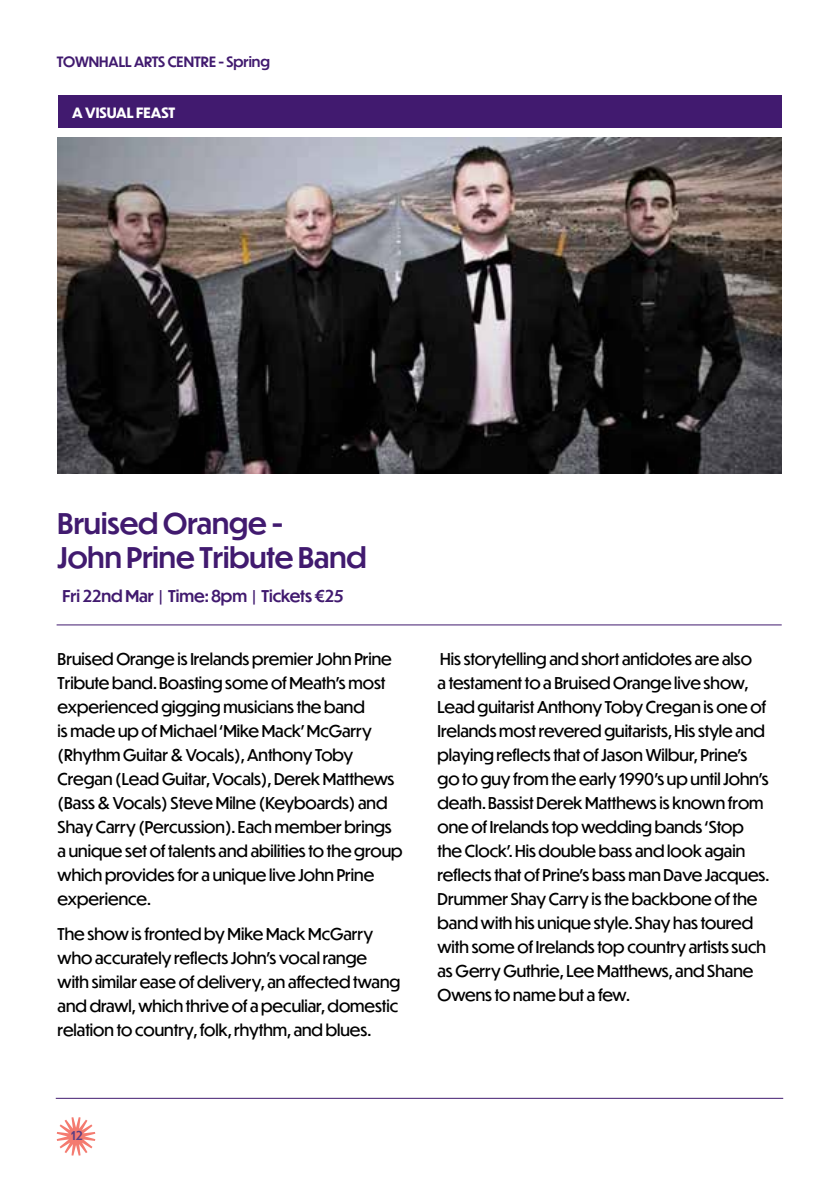
<style>
.page{position:relative;width:840px;height:1191px;background:#fff}
.page>*{position:absolute;margin:0;border:0;box-sizing:border-box;transform-origin:0 0}
.t1{font:500 28px/34px "Dunbar Tall";color:#411a6f}
.t2{font:16px/24px "Dunbar Tall";color:#000}
.t3{font:500 16px "Dunbar Tall";color:#411a6f}
.t4{font:500 14px "Dunbar Tall";color:#411a6f}
.t5{font:700 14px "Dunbar Tall";color:#fff}
.t6{font:500 12px "Dunbar Tall";color:#5a3e82}
</style>
<div class="page">
<hr style="left:56px;top:1098px;width:726px;height:1px;background:#411a6f">
<svg style="left:57px;top:1117px;width:38px;height:38px"></svg>
<img style="left:58px;top:137px;width:723px;height:336px">
<hr style="left:57px;top:624px;width:724px;height:1px;background:#411a6f">
<div style="left:58px;top:95px;width:723px;height:33px;background:#411a6f"></div>
<p class="t4" style="left:57px;top:52px;width:215px">TOWNHALL ARTS CENTRE - Spring</p>
<p class="t5" style="left:72px;top:102px;width:105px">A VISUAL FEAST</p>
<h1 class="t1" style="left:58px;top:506px;width:310px">Bruised Orange -<br>John Prine Tribute Band</h1>
<p class="t3" style="left:62px;top:584px;width:283px">Fri 22nd Mar | Time: 8pm | Tickets €25</p>
<p class="t2" style="left:58px;top:646px;width:346px">Bruised Orange is Irelands premier John Prine Tribute band. Boasting some of Meath’s most experienced gigging musicians the band<br>is made up of Michael ‘Mike Mack’ McGarry (Rhythm Guitar &amp; Vocals), Anthony Toby Cregan (Lead Guitar, Vocals), Derek Matthews (Bass &amp; Vocals) Steve Milne (Keyboards) and Shay Carry (Percussion). Each member brings a unique set of talents and abilities to the group which provides for a unique live John Prine experience.</p>
<p class="t2" style="left:58px;top:921px;width:344px">The show is fronted by Mike Mack McGarry who accurately reflects John’s vocal range with similar ease of delivery, an affected twang and drawl, which thrive of a peculiar, domestic relation to country, folk, rhythm, and blues.</p>
<p class="t2" style="left:437px;top:646px;width:333px">His storytelling and short antidotes are also<br>a testament to a Bruised Orange live show, Lead guitarist Anthony Toby Cregan is one of Irelands most revered guitarists, His style and playing reflects that of Jason Wilbur, Prine’s go to guy from the early 1990’s up until John’s death. Bassist Derek Matthews is known from one of Irelands top wedding bands ‘Stop the Clock’. His double bass and look again reflects that of Prine’s bass man Dave Jacques.<br>Drummer Shay Carry is the backbone of the band with his unique style. Shay has toured with some of Irelands top country artists such as Gerry Guthrie, Lee Matthews, and Shane Owens to name but a few.</p>
<p class="t6" style="left:71px;top:1126px;width:13px">12</p>
</div>
